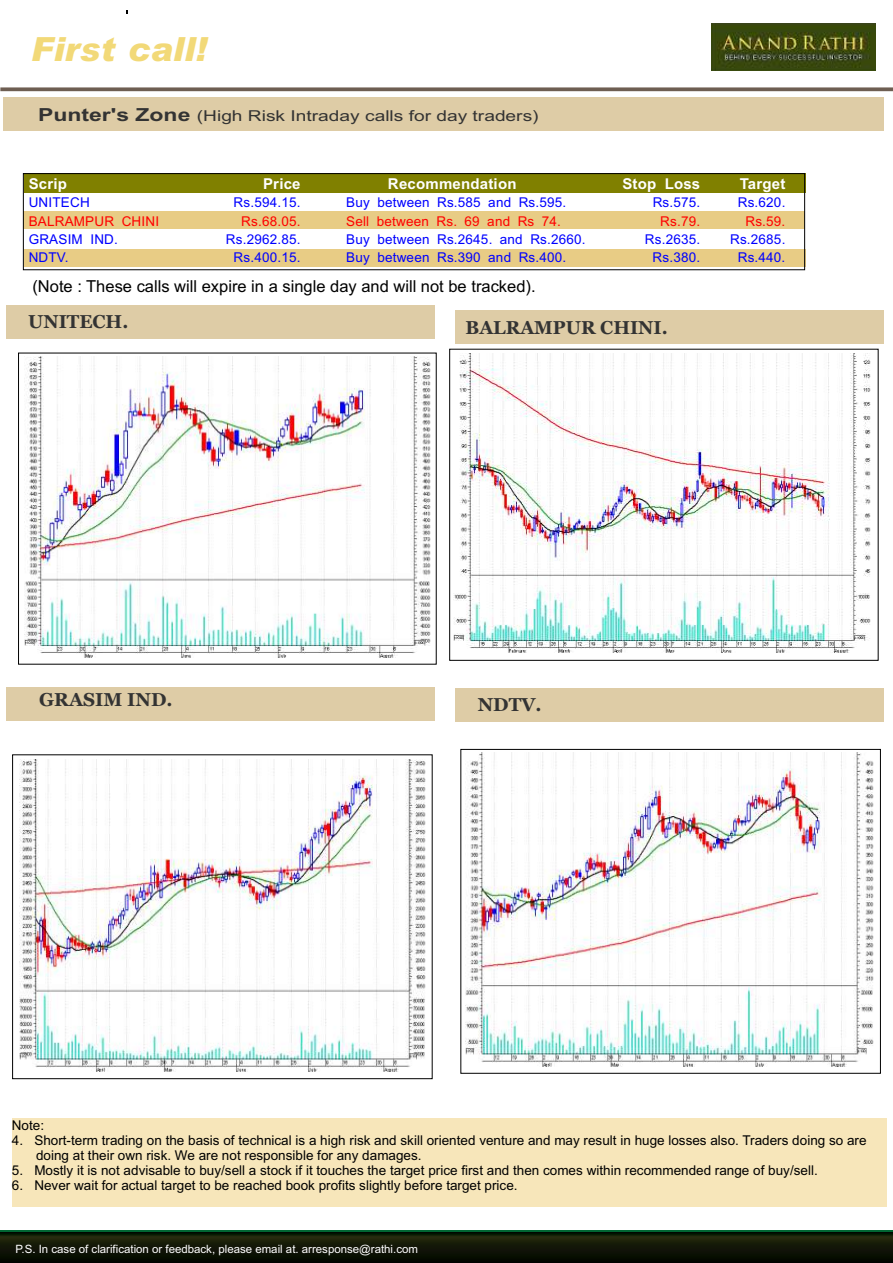
<style>
.page{position:relative;width:893px;height:1263px;background:#fff}
.page>*{position:absolute;margin:0;border:0;box-sizing:border-box;transform-origin:0 0}
.t1{font:italic 900 33.3px "Arial";letter-spacing:.005em;color:#f2d978}
.t2{font:700 18.6px "Georgia";color:#333}
.t3{font:16.5px "Arial";color:#000}
.t4{font:15px "Arial";color:#333;scale:1.28 1}
.t5{font:700 15px "Arial";letter-spacing:.015em;color:#fff}
.t6{font:13.5px/15.1px "Arial";color:#000}
.t7{font:13.5px "Arial";letter-spacing:.015em;color:#00f}
.t8{font:13.5px "Arial";letter-spacing:.015em;color:#f00}
.t9{font:11.4px "Arial";color:#fff}
.s1{font-weight:700;font-size:18px}
</style>
<div class="page">
<div style="left:3px;top:97px;width:881px;height:34px;background:#decca6"></div>
<div style="left:7px;top:305px;width:428px;height:34px;background:#decca6"></div>
<div style="left:455px;top:310px;width:428px;height:34px;background:#decca6"></div>
<div style="left:7px;top:687px;width:428px;height:34px;background:#decca6"></div>
<div style="left:455px;top:688px;width:428px;height:34px;background:#decca6"></div>
<div style="left:12px;top:755px;width:420px;height:324px;border:1px solid #000"></div>
<div style="left:461px;top:749px;width:420px;height:324px;border:1px solid #000"></div>
<div style="left:12px;top:1118px;width:874px;height:88px;background:#f7e6ba"></div>
<div style="left:23px;top:212px;width:781px;height:17px;background:#e8cc85"></div>
<div style="left:24px;top:249px;width:781px;height:18px;background:#e8cc85"></div>
<div style="left:24px;top:174px;width:781px;height:19px;background:#808000"></div>
<svg style="left:0;top:1231px;width:893px;height:32px;background:#0f1807"></svg>
<img style="left:712px;top:24px;width:163px;height:47px">
<svg style="left:0;top:87px;width:893px;height:4px;background:#7e6f65"></svg>
<div style="left:23px;top:173px;width:782px;height:97px;border:1px solid #000"></div>
<img style="left:25px;top:356px;width:405px;height:301px">
<img style="left:454px;top:353px;width:417px;height:299px">
<img style="left:20px;top:759px;width:405px;height:313px">
<img style="left:465px;top:753px;width:409px;height:314px">
<h1 class="t1" style="left:31px;top:37px;width:177px">First call!</h1>
<p class="t4" style="left:38px;top:110px;width:393px"><span class="s1">Punter's Zone</span> (High Risk Intraday calls for day traders)</p>
<p class="t5" style="left:29px;top:178px;width:40px">Scrip</p>
<p class="t5" style="left:263px;top:178px;width:39px">Price</p>
<p class="t5" style="left:388px;top:178px;width:130px">Recommendation</p>
<p class="t5" style="left:622px;top:178px;width:79px">Stop Loss</p>
<p class="t5" style="left:740px;top:178px;width:47px">Target</p>
<p class="t7" style="left:29px;top:198px;width:63px">UNITECH</p>
<p class="t7" style="left:234px;top:198px;width:68px">Rs.594.15.</p>
<p class="t7" style="left:346px;top:198px;width:222px">Buy between Rs.585 and Rs.595.</p>
<p class="t7" style="left:653px;top:198px;width:49px">Rs.575.</p>
<p class="t7" style="left:738px;top:198px;width:49px">Rs.620.</p>
<p class="t7" style="left:29px;top:234px;width:91px">GRASIM IND.</p>
<p class="t7" style="left:226px;top:234px;width:76px">Rs.2962.85.</p>
<p class="t7" style="left:346px;top:234px;width:241px">Buy between Rs.2645. and Rs.2660.</p>
<p class="t7" style="left:645px;top:234px;width:57px">Rs.2635.</p>
<p class="t7" style="left:730px;top:234px;width:57px">Rs.2685.</p>
<p class="t7" style="left:29px;top:252px;width:42px">NDTV.</p>
<p class="t7" style="left:234px;top:252px;width:68px">Rs.400.15.</p>
<p class="t7" style="left:346px;top:252px;width:222px">Buy between Rs.390 and Rs.400.</p>
<p class="t7" style="left:653px;top:252px;width:49px">Rs.380.</p>
<p class="t7" style="left:738px;top:252px;width:49px">Rs.440.</p>
<p class="t8" style="left:29px;top:216px;width:132px">BALRAMPUR CHINI</p>
<p class="t8" style="left:241px;top:216px;width:61px">Rs.68.05.</p>
<p class="t8" style="left:346px;top:216px;width:216px">Sell between Rs. 69 and Rs 74.</p>
<p class="t8" style="left:660px;top:216px;width:41px">Rs.79.</p>
<p class="t8" style="left:745px;top:216px;width:41px">Rs.59.</p>
<p class="t3" style="left:32px;top:280px;width:505px">(Note : These calls will expire in a single day and will not be tracked).</p>
<h2 class="t2" style="left:28px;top:314px;width:102px">UNITECH.</h2>
<h2 class="t2" style="left:466px;top:319px;width:204px">BALRAMPUR CHINI.</h2>
<h2 class="t2" style="left:39px;top:692px;width:135px">GRASIM IND.</h2>
<h2 class="t2" style="left:478px;top:697px;width:65px">NDTV.</h2>
<p class="t6" style="left:12px;top:1119px;width:34px">Note:</p>
<p class="t6" style="left:36px;top:1134px;width:832px;text-indent:-24px">4. Short-term trading on the basis of technical is a high risk and skill oriented venture and may result in huge losses also. Traders doing so are doing at their own risk. We are not responsible for any damages.</p>
<p class="t6" style="left:12px;top:1164px;width:807px">5. Mostly it is not advisable to buy/sell a stock if it touches the target price first and then comes within recommended range of buy/sell.</p>
<p class="t6" style="left:12px;top:1179px;width:507px">6. Never wait for actual target to be reached book profits slightly before target price.</p>
<p class="t9" style="left:15px;top:1245px;width:404px">P.S. In case of clarification or feedback, please email at. arresponse@rathi.com</p>
</div>
